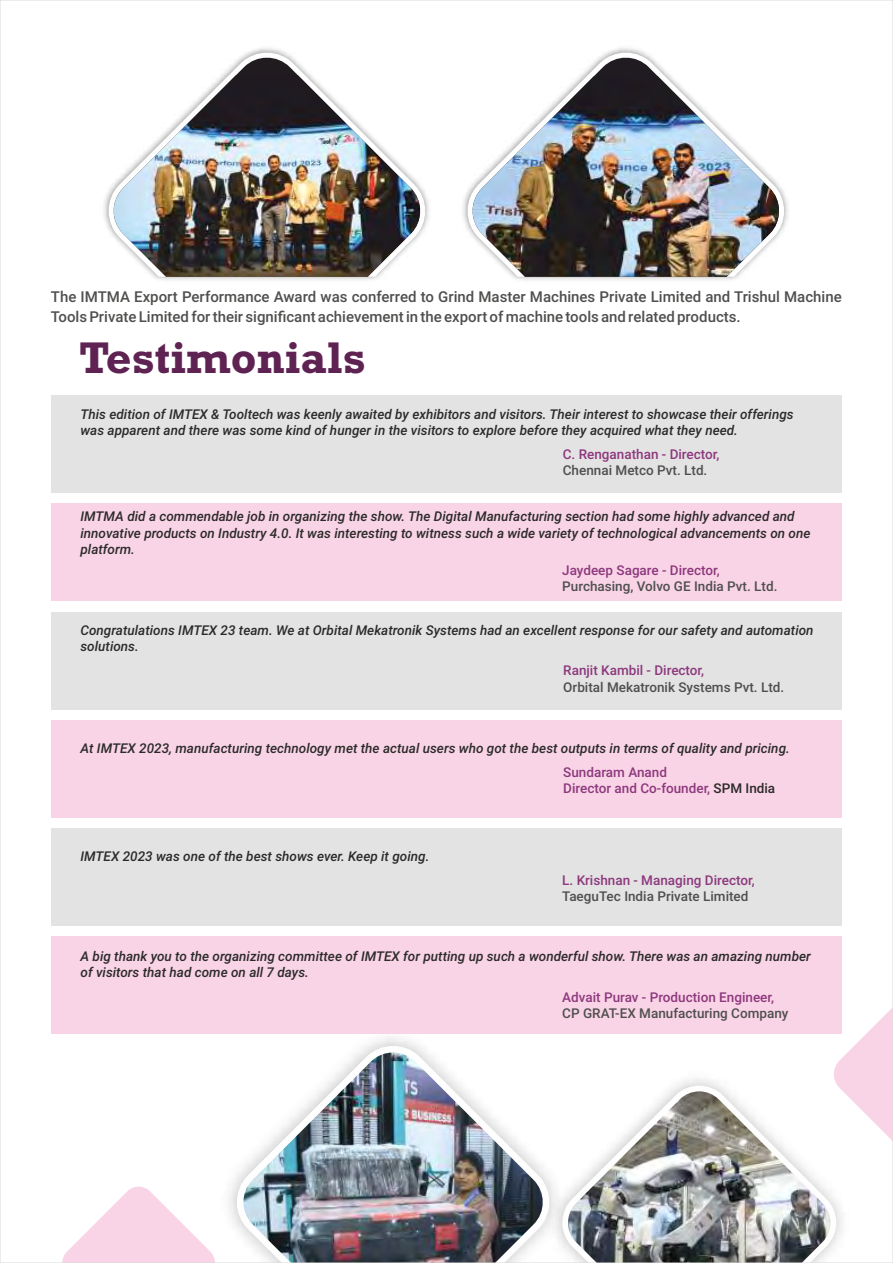
<style>
.page{position:relative;width:893px;height:1263px;background:#fff}
.page>*{position:absolute;margin:0;border:0;box-sizing:border-box;transform-origin:0 0}
.t1{font:700 45px "Rockwell";color:#5e2353}
.t2{font:500 15px/19.8px "Roboto";color:#4f4f4e}
.t3{font:italic 500 13.5px/16.2px "Roboto";color:#2b2a29}
.t4{font:500 13.5px/16.2px "Roboto";color:#8d387d}
.t5{font:500 13.5px "Roboto";color:#4f4f4e}
.s1{color:#2b2a29}
</style>
<div class="page">
<svg style="left:672px;top:1082px;width:167px;height:164px"></svg>
<img style="left:580px;top:1089px;width:253px;height:172px">
<img style="left:229px;top:1037px;width:351px;height:224px">
<svg style="left:233px;top:1042px;width:320px;height:219px"></svg>
<img style="left:240px;top:1052px;width:306px;height:209px">
<svg style="left:832px;top:1009px;width:59px;height:159px"></svg>
<svg style="left:62px;top:1186px;width:153px;height:75px"></svg>
<div style="left:51px;top:395px;width:791px;height:97px;background:#e3e3e3"></div>
<div style="left:51px;top:504px;width:791px;height:97px;background:#f9d4e6"></div>
<div style="left:51px;top:612px;width:791px;height:97px;background:#e3e3e3"></div>
<div style="left:51px;top:937px;width:791px;height:97px;background:#f9d4e6"></div>
<div style="left:51px;top:720px;width:791px;height:97px;background:#f9d4e6"></div>
<div style="left:51px;top:828px;width:791px;height:98px;background:#e3e3e3"></div>
<svg style="left:105px;top:49px;width:324px;height:188px"></svg>
<svg style="left:111px;top:55px;width:312px;height:184px"></svg>
<img style="left:114px;top:75px;width:308px;height:202px">
<svg style="left:464px;top:49px;width:324px;height:186px"></svg>
<svg style="left:469px;top:55px;width:313px;height:182px"></svg>
<img style="left:471px;top:76px;width:311px;height:201px">
<p class="t2" style="left:51px;top:286px;width:792px">The IMTMA Export Performance Award was conferred to Grind Master Machines Private Limited and Trishul Machine<br>Tools Private Limited for their significant achievement in the export of machine tools and related products.</p>
<h1 class="t1" style="left:79px;top:331px;width:288px">Testimonials</h1>
<p class="t3" style="left:80px;top:405px;width:715px">This edition of IMTEX &amp; Tooltech was keenly awaited by exhibitors and visitors. Their interest to showcase their offerings was apparent and there was some kind of hunger in the visitors to explore before they acquired what they need.</p>
<p class="t4" style="left:563px;top:446px;width:158px">C. Renganathan - Director,</p>
<p class="t5" style="left:563px;top:461px;width:146px">Chennai Metco Pvt. Ltd.</p>
<p class="t3" style="left:80px;top:508px;width:732px">IMTMA did a commendable job in organizing the show. The Digital Manufacturing section had some highly advanced and innovative products on Industry 4.0. It was interesting to witness such a wide variety of technological advancements on one platform.</p>
<p class="t4" style="left:562px;top:561px;width:159px">Jaydeep Sagare - Director,</p>
<p class="t5" style="left:562px;top:577px;width:217px">Purchasing, Volvo GE India Pvt. Ltd.</p>
<p class="t3" style="left:80px;top:621px;width:735px">Congratulations IMTEX 23 team. We at Orbital Mekatronik Systems had an excellent response for our safety and automation solutions.</p>
<p class="t4" style="left:563px;top:662px;width:142px">Ranjit Kambil - Director,</p>
<p class="t5" style="left:563px;top:677px;width:222px">Orbital Mekatronik Systems Pvt. Ltd.</p>
<p class="t3" style="left:80px;top:739px;width:711px">At IMTEX 2023, manufacturing technology met the actual users who got the best outputs in terms of quality and pricing.</p>
<p class="t4" style="left:563px;top:763px;width:213px">Sundaram Anand<br>Director and Co-founder, <span class="s1">SPM India</span></p>
<p class="t3" style="left:80px;top:847px;width:350px">IMTEX 2023 was one of the best shows ever. Keep it going.</p>
<p class="t4" style="left:562px;top:872px;width:194px">L. Krishnan - Managing Director,</p>
<p class="t5" style="left:562px;top:887px;width:188px">TaeguTec India Private Limited</p>
<p class="t3" style="left:80px;top:948px;width:732px">A big thank you to the organizing committee of IMTEX for putting up such a wonderful show. There was an amazing number of visitors that had come on all 7 days.</p>
<p class="t4" style="left:562px;top:988px;width:213px">Advait Purav - Production Engineer,</p>
<p class="t5" style="left:562px;top:1004px;width:228px">CP GRAT-EX Manufacturing Company</p>
</div>
